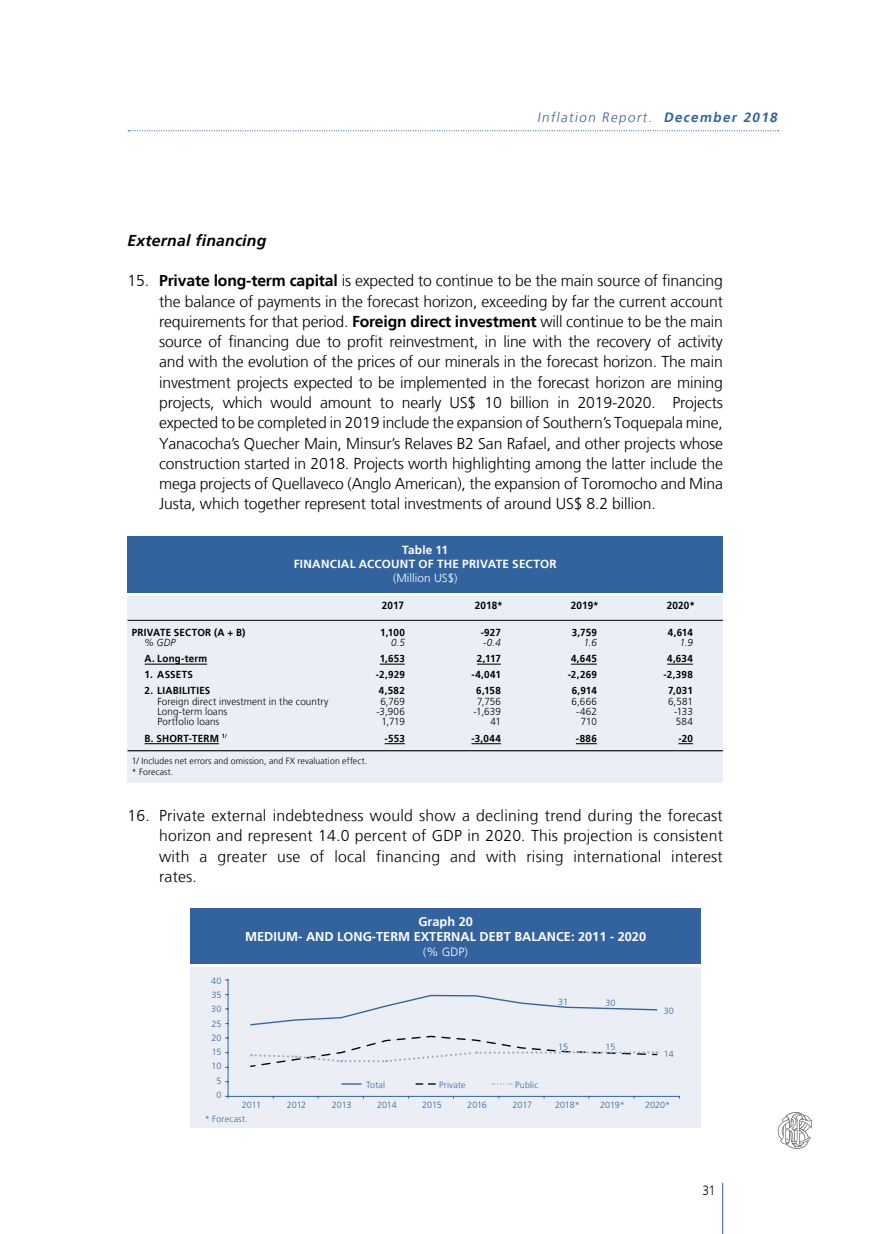
<style>
.page{position:relative;width:893px;height:1234px;background:#fff}
.page>*{position:absolute;margin:0;border:0;box-sizing:border-box;transform-origin:0 0}
.t1{font:300 15.75px/20.2px "Frutiger LT";color:#000;text-align:justify}
.t2{font:italic 700 15.75px "Frutiger LT";letter-spacing:.015em;color:#000}
.t3{font:italic 300 13.5px "Frutiger LT";color:#32639e}
.t4{font:300 13.5px "Frutiger LT";color:#000;scale:.88 1}
.t5{font:700 12.75px/15.3px "Frutiger LT";color:#fff;text-align:center}
.t6{font:300 12px "Frutiger LT";color:#fff}
.t7{font:700 11.7px/14.1px "Frutiger LT";letter-spacing:.02em;color:#fff;text-align:center}
.t8{font:300 11.7px "Frutiger LT";letter-spacing:.005em;color:#fff}
.t9{font:700 10.5px "Frutiger LT";letter-spacing:.01em;color:#000;scale:.94 1}
.t10{font:700 10.2px "Frutiger LT";letter-spacing:.025em;color:#000;scale:.96 1}
.t11{font:300 10.2px "Frutiger LT";letter-spacing:.015em;color:#000;scale:.96 1}
.t12{font:italic 300 10.2px "Frutiger LT";color:#000;scale:.96 1}
.t13{font:300 9px/14.2px "Frutiger LT";color:#32639e;text-align:center}
.t14{font:300 9px/10.8px "Frutiger LT";letter-spacing:.015em;color:#000;scale:.96 1}
.t15{font:300 9px "Frutiger LT";letter-spacing:.025em;color:#32639e}
.s1{font-weight:700}
</style>
<div class="page">
<svg style="left:128px;top:130px;width:651px;height:1px"></svg>
<hr style="left:722px;top:1182px;width:1px;height:51px;background:#32639e">
<svg style="left:778px;top:1112px;width:34px;height:37px"></svg>
<div style="left:190px;top:966px;width:511px;height:161px;background:#ebeff5"></div>
<div style="left:190px;top:908px;width:511px;height:55px;background:#32639e"></div>
<svg style="left:416px;top:1083px;width:19px;height:1px"></svg>
<svg style="left:492px;top:1083px;width:20px;height:1px"></svg>
<svg style="left:342px;top:1083px;width:19px;height:1px"></svg>
<hr style="left:228px;top:979px;width:1px;height:117px;background:#32639e">
<hr style="left:228px;top:1095px;width:451px;height:1px;background:#32639e">
<svg style="left:250px;top:994px;width:408px;height:31px"></svg>
<svg style="left:250px;top:1035px;width:408px;height:32px"></svg>
<div style="left:128px;top:596px;width:595px;height:186px;background:#ebeff5"></div>
<div style="left:128px;top:536px;width:595px;height:56px;background:#32639e"></div>
<hr style="left:128px;top:620px;width:595px;height:1px;background:#000">
<hr style="left:128px;top:750px;width:595px;height:1px;background:#000">
<hr style="left:145px;top:663px;width:62px;height:1px;background:#000">
<svg style="left:380px;top:663px;width:25px;height:1px"></svg>
<svg style="left:477px;top:663px;width:24px;height:1px"></svg>
<svg style="left:571px;top:663px;width:26px;height:1px"></svg>
<svg style="left:667px;top:663px;width:26px;height:1px"></svg>
<hr style="left:145px;top:743px;width:74px;height:1px;background:#000">
<svg style="left:385px;top:743px;width:20px;height:1px"></svg>
<hr style="left:471px;top:743px;width:30px;height:1px;background:#000">
<svg style="left:576px;top:743px;width:21px;height:1px"></svg>
<svg style="left:678px;top:743px;width:15px;height:1px"></svg>
<p class="t3" style="left:537px;top:110px;width:244px">Inflation Report. <span class="s1">December 2018</span></p>
<p class="t2" style="left:128px;top:231px;width:140px">External financing</p>
<p class="t1" style="left:159px;top:271px;width:565px;text-indent:-32px">15. <span class="s1">Private long-term capital</span> is expected to continue to be the main source of financing the balance of payments in the forecast horizon, exceeding by far the current account requirements for that period. <span class="s1">Foreign direct investment</span> will continue to be the main source of financing due to profit reinvestment, in line with the recovery of activity and with the evolution of the prices of our minerals in the forecast horizon. The main investment projects expected to be implemented in the forecast horizon are mining projects, which would amount to nearly US$ 10 billion in 2019-2020. Projects expected to be completed in 2019 include the expansion of Southern’s Toquepala mine, Yanacocha’s Quecher Main, Minsur’s Relaves B2 San Rafael, and other projects whose construction started in 2018. Projects worth highlighting among the latter include the mega projects of Quellaveco (Anglo American), the expansion of Toromocho and Mina Justa, which together represent total investments of around US$ 8.2 billion.</p>
<p class="t7" style="left:294px;top:542px;width:264px">Table 11<br>FINANCIAL ACCOUNT OF THE PRIVATE SECTOR</p>
<p class="t8" style="left:393px;top:571px;width:66px">(Million US$)</p>
<p class="t9" style="left:382px;top:599px;width:25px">2017</p>
<p class="t9" style="left:475px;top:599px;width:31px">2018*</p>
<p class="t9" style="left:571px;top:599px;width:31px">2019*</p>
<p class="t9" style="left:667px;top:599px;width:32px">2020*</p>
<p class="t10" style="left:132px;top:626px;width:120px">PRIVATE SECTOR (A + B)</p>
<p class="t10" style="left:380px;top:626px;width:27px">1,100</p>
<p class="t10" style="left:481px;top:626px;width:23px">-927</p>
<p class="t10" style="left:572px;top:626px;width:28px">3,759</p>
<p class="t10" style="left:668px;top:626px;width:27px">4,614</p>
<p class="t12" style="left:145px;top:636px;width:34px">% GDP</p>
<p class="t12" style="left:391px;top:636px;width:16px">0.5</p>
<p class="t12" style="left:483px;top:636px;width:20px">-0.4</p>
<p class="t12" style="left:584px;top:636px;width:15px">1.6</p>
<p class="t12" style="left:680px;top:636px;width:15px">1.9</p>
<p class="t10" style="left:145px;top:652px;width:67px">A. Long-term</p>
<p class="t10" style="left:380px;top:652px;width:28px">1,653</p>
<p class="t10" style="left:477px;top:652px;width:26px">2,117</p>
<p class="t10" style="left:571px;top:652px;width:28px">4,645</p>
<p class="t10" style="left:667px;top:652px;width:28px">4,634</p>
<p class="t10" style="left:145px;top:668px;width:52px">1. ASSETS</p>
<p class="t10" style="left:376px;top:668px;width:32px">-2,929</p>
<p class="t10" style="left:471px;top:668px;width:32px">-4,041</p>
<p class="t10" style="left:568px;top:668px;width:32px">-2,269</p>
<p class="t10" style="left:663px;top:668px;width:32px">-2,398</p>
<p class="t10" style="left:145px;top:684px;width:70px">2. LIABILITIES</p>
<p class="t10" style="left:379px;top:684px;width:28px">4,582</p>
<p class="t10" style="left:476px;top:684px;width:27px">6,158</p>
<p class="t10" style="left:572px;top:684px;width:28px">6,914</p>
<p class="t10" style="left:668px;top:684px;width:27px">7,031</p>
<p class="t11" style="left:157px;top:695px;width:180px">Foreign direct investment in the country</p>
<p class="t11" style="left:380px;top:695px;width:27px">6,769</p>
<p class="t11" style="left:477px;top:695px;width:26px">7,756</p>
<p class="t11" style="left:572px;top:695px;width:28px">6,666</p>
<p class="t11" style="left:668px;top:695px;width:27px">6,581</p>
<p class="t11" style="left:157px;top:705px;width:74px">Long-term loans</p>
<p class="t11" style="left:376px;top:705px;width:31px">-3,906</p>
<p class="t11" style="left:473px;top:705px;width:30px">-1,639</p>
<p class="t11" style="left:576px;top:705px;width:23px">-462</p>
<p class="t11" style="left:674px;top:705px;width:21px">-133</p>
<p class="t11" style="left:157px;top:715px;width:66px">Portfolio loans</p>
<p class="t11" style="left:381px;top:715px;width:26px">1,719</p>
<p class="t11" style="left:490px;top:715px;width:12px">41</p>
<p class="t11" style="left:581px;top:715px;width:18px">710</p>
<p class="t11" style="left:676px;top:715px;width:19px">584</p>
<p class="t10" style="left:145px;top:732px;width:88px">B. SHORT-TERM <sup>1/</sup></p>
<p class="t10" style="left:385px;top:732px;width:23px">-553</p>
<p class="t10" style="left:471px;top:732px;width:32px">-3,044</p>
<p class="t10" style="left:576px;top:732px;width:23px">-886</p>
<p class="t10" style="left:678px;top:732px;width:17px">-20</p>
<p class="t14" style="left:132px;top:755px;width:247px">1/ Includes net errors and omission, and FX revaluation effect. * Forecast.</p>
<p class="t1" style="left:159px;top:805px;width:565px;text-indent:-32px">16. Private external indebtedness would show a declining trend during the forecast horizon and represent 14.0 percent of GDP in 2020. This projection is consistent with a greater use of local financing and with rising international interest rates.</p>
<p class="t13" style="left:211px;top:973px;width:12px">40<br>35<br>30<br>25<br>20<br>15<br>10<br>5<br>0</p>
<p class="t5" style="left:245px;top:913px;width:402px">Graph 20<br>MEDIUM- AND LONG-TERM EXTERNAL DEBT BALANCE: 2011 - 2020</p>
<p class="t6" style="left:423px;top:944px;width:46px">(% GDP)</p>
<p class="t13" style="left:366px;top:1077px;width:21px">Total</p>
<p class="t13" style="left:439px;top:1077px;width:28px">Private</p>
<p class="t13" style="left:515px;top:1077px;width:25px">Public</p>
<p class="t13" style="left:558px;top:994px;width:12px">31</p>
<p class="t13" style="left:558px;top:1039px;width:12px">15</p>
<p class="t13" style="left:605px;top:996px;width:12px">30</p>
<p class="t13" style="left:605px;top:1039px;width:12px">15</p>
<p class="t13" style="left:664px;top:1003px;width:12px">30</p>
<p class="t13" style="left:664px;top:1046px;width:12px">14</p>
<p class="t13" style="left:242px;top:1097px;width:21px">2011</p>
<p class="t13" style="left:287px;top:1097px;width:21px">2012</p>
<p class="t13" style="left:332px;top:1097px;width:21px">2013</p>
<p class="t13" style="left:377px;top:1097px;width:21px">2014</p>
<p class="t13" style="left:422px;top:1097px;width:21px">2015</p>
<p class="t13" style="left:467px;top:1097px;width:21px">2016</p>
<p class="t13" style="left:513px;top:1097px;width:21px">2017</p>
<p class="t13" style="left:555px;top:1097px;width:26px">2018*</p>
<p class="t13" style="left:600px;top:1097px;width:26px">2019*</p>
<p class="t13" style="left:645px;top:1097px;width:27px">2020*</p>
<p class="t15" style="left:205px;top:1113px;width:45px">* Forecast.</p>
<p class="t4" style="left:702px;top:1182px;width:16px">31</p>
</div>
